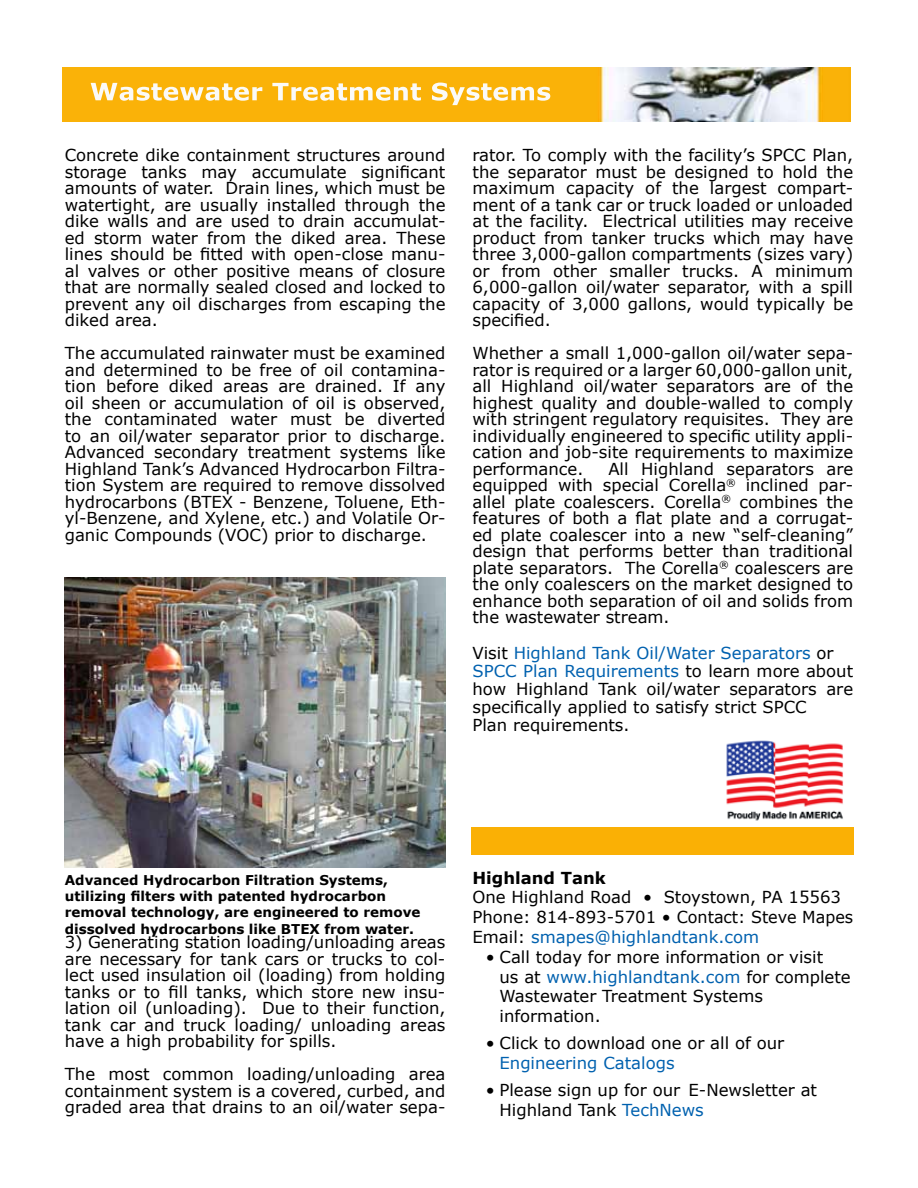
<style>
.page{position:relative;width:918px;height:1188px;background:#fff}
.page>*{position:absolute;margin:0;border:0;box-sizing:border-box;transform-origin:0 0}
.t1{font:16.5px/16.5px "Verdana";color:#000;text-align:justify}
.t2{font:16.5px "Verdana";color:#0061af}
.t3{font:700 16.5px "Verdana";color:#000}
.t4{font:700 13.5px/16.2px "Verdana";color:#000}
.s1{color:#0061af}
</style>
<div class="page">
<img style="left:62px;top:68px;width:788px;height:54px">
<img style="left:91px;top:83px;width:401px;height:18px">
<div style="left:472px;top:828px;width:381px;height:27px;background:#fab005"></div>
<img style="left:65px;top:578px;width:380px;height:289px">
<img style="left:726px;top:740px;width:118px;height:81px">
<p class="t1" style="left:65px;top:146px;width:382px">Concrete dike containment structures around storage tanks may accumulate significant amounts of water. Drain lines, which must be watertight, are usually installed through the dike walls and are used to drain accumulat&shy;ed storm water from the diked area. These lines should be fitted with open-close manu&shy;al valves or other positive means of closure that are normally sealed closed and locked to prevent any oil discharges from escaping the diked area.</p>
<p class="t1" style="left:65px;top:344px;width:382px">The accumulated rainwater must be examined and determined to be free of oil contamina&shy;tion before diked areas are drained. If any oil sheen or accumulation of oil is observed, the contaminated water must be diverted to an oil/water separator prior to discharge.<br>Advanced secondary treatment systems like Highland Tank’s Advanced Hydrocarbon Filtra&shy;tion System are required to remove dissolved hydrocarbons (BTEX - Benzene, Toluene, Eth&shy;yl-Benzene, and Xylene, etc.) and Volatile Or&shy;ganic Compounds (VOC) prior to discharge.</p>
<p class="t1" style="left:472px;top:146px;width:382px">rator. To comply with the facility’s SPCC Plan, the separator must be designed to hold the maximum capacity of the largest compart&shy;ment of a tank car or truck loaded or unloaded at the facility. Electrical utilities may receive product from tanker trucks which may have three 3,000-gallon compartments (sizes vary) or from other smaller trucks. A minimum 6,000-gallon oil/water separator, with a spill capacity of 3,000 gallons, would typically be specified.</p>
<p class="t1" style="left:472px;top:344px;width:382px">Whether a small 1,000-gallon oil/water sepa&shy;rator is required or a larger 60,000-gallon unit, all Highland oil/water separators are of the highest quality and double-walled to comply with stringent regulatory requisites. They are individually engineered to specific utility appli&shy;cation and job-site requirements to maximize performance.</p>
<p class="t1" style="left:472px;top:460px;width:382px;text-indent:136px">All Highland separators are equipped with special Corella<sup>®</sup> inclined par&shy;allel plate coalescers. Corella<sup>®</sup> combines the features of both a flat plate and a corrugat&shy;ed plate coalescer into a new “self-cleaning” design that performs better than traditional plate separators. The Corella<sup>®</sup> coalescers are the only coalescers on the market designed to enhance both separation of oil and solids from the wastewater stream.</p>
<p class="t1" style="left:472px;top:644px;width:382px;line-height:18px;text-align:left">Visit <span class="s1">Highland Tank Oil/Water Separators</span> or <span class="s1">SPCC Plan Requirements</span> to learn more about how Highland Tank oil/water separators are specifically applied to satisfy strict SPCC<br>Plan requirements.</p>
<p class="t4" style="left:65px;top:872px;width:357px">Advanced Hydrocarbon Filtration Systems, utilizing filters with patented hydrocarbon removal technology, are engineered to remove dissolved hydrocarbons like BTEX from water.</p>
<p class="t1" style="left:65px;top:933px;width:382px">3) Generating station loading/unloading areas are necessary for tank cars or trucks to col&shy;lect used insulation oil (loading) from holding tanks or to fill tanks, which store new insu&shy;lation oil (unloading). Due to their function, tank car and truck loading/ unloading areas have a high probability for spills.</p>
<p class="t1" style="left:65px;top:1065px;width:382px">The most common loading/unloading area containment system is a covered, curbed, and graded area that drains to an oil/water sepa-</p>
<p class="t3" style="left:472px;top:867px;width:135px">Highland Tank</p>
<p class="t1" style="left:472px;top:887px;width:382px;line-height:19.8px;text-align:left">One Highland Road • Stoystown, PA 15563<br>Phone: 814-893-5701 • Contact: Steve Mapes<br>Email: <span class="s1">smapes@highlandtank.com</span></p>
<p class="t1" style="left:499px;top:946px;width:353px;line-height:19.8px;text-align:left;text-indent:-13px">• Call today for more information or visit<br>us at <span class="s1">www.highlandtank.com</span> for complete<br>Wastewater Treatment Systems information.</p>
<p class="t1" style="left:486px;top:1034px;width:300px">• Click to download one or all of our</p>
<p class="t2" style="left:499px;top:1053px;width:177px">Engineering Catalogs</p>
<p class="t1" style="left:499px;top:1080px;width:319px;line-height:19.8px;text-indent:-13px">• Please sign up for our E-Newsletter at<br>Highland Tank <span class="s1">TechNews</span></p>
</div>
